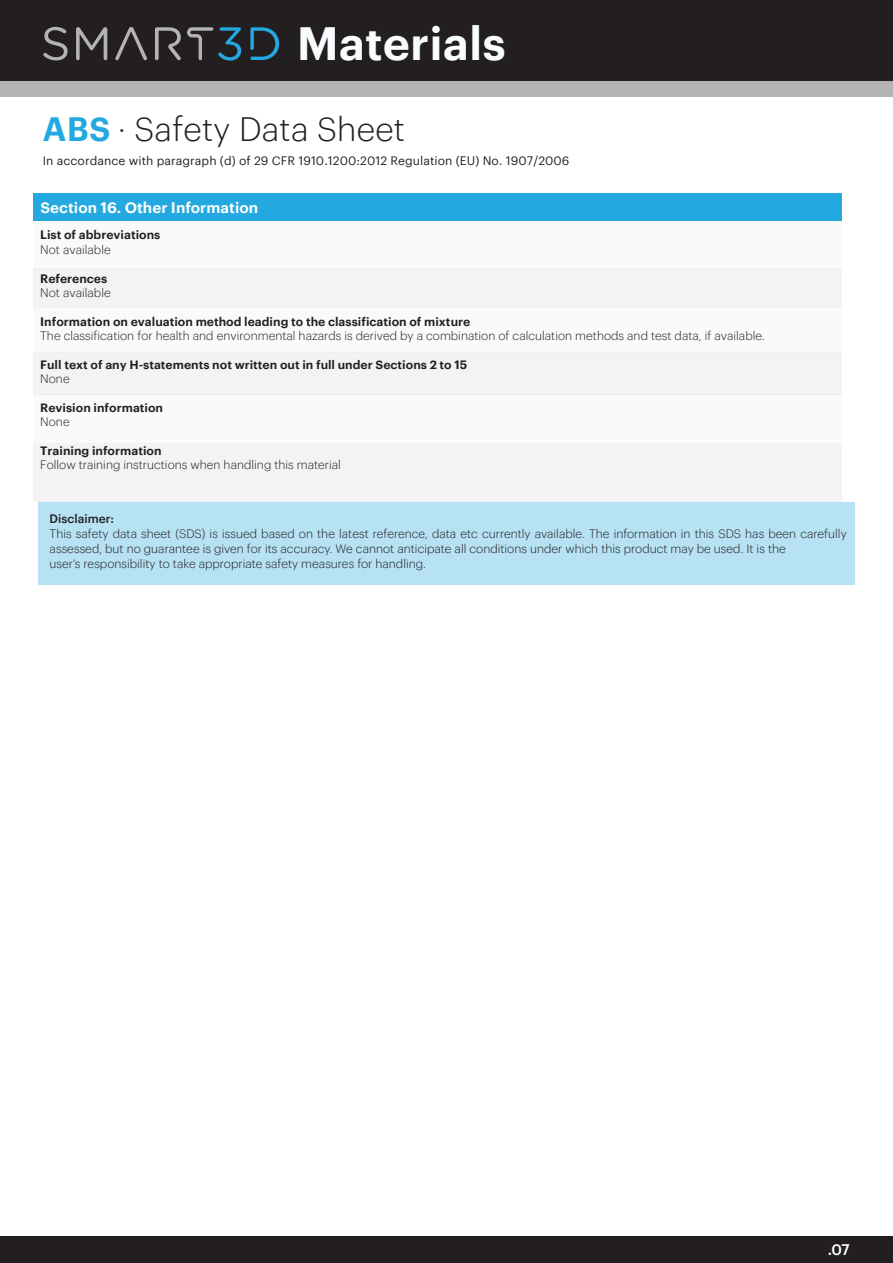
<style>
.page{position:relative;width:893px;height:1263px;background:#fff}
.page>*{position:absolute;margin:0;border:0;box-sizing:border-box;transform-origin:0 0}
.t1{font:600 45.6px "Graphik Web";color:#f9fcfe}
.t2{font:300 33px "Graphik Web";letter-spacing:.005em;color:#231f20}
.t3{font:600 15px "Graphik Web";color:#fff}
.t4{font:500 15px "Graphik Web";color:#fff}
.t5{font:300 12px/15px "Graphik Web";color:#231f20}
.t6{font:600 12px "Graphik Web";color:#231f20}
.t7{font:12px "Graphik Web";letter-spacing:.005em;color:#231f20}
.t8{font:500 12px "Graphik Web";color:#231f20}
.t9{font:600 11.85px "Graphik Web";color:#231f20}
.s1{font-weight:600;color:#23a9e0}
</style>
<div class="page">
<div style="left:39px;top:502px;width:816px;height:83px;background:#b6e2f4"></div>
<div style="left:0;top:1236px;width:893px;height:27px;background:#231f20"></div>
<div style="left:33px;top:268px;width:808px;height:40px;background:#f3f3f3"></div>
<div style="left:33px;top:443px;width:809px;height:59px;background:#f3f3f3"></div>
<div style="left:33px;top:194px;width:808px;height:27px;background:#23a9e0"></div>
<div style="left:33px;top:221px;width:808px;height:47px;background:#fafafa"></div>
<div style="left:33px;top:308px;width:808px;height:44px;background:#fafafa"></div>
<div style="left:33px;top:352px;width:809px;height:42px;background:#f3f3f3"></div>
<div style="left:33px;top:394px;width:809px;height:49px;background:#fafafa"></div>
<div style="left:0;top:0;width:893px;height:82px;background:#231f20"></div>
<div style="left:0;top:82px;width:893px;height:15px;background:#b3b3b3"></div>
<svg style="left:43px;top:27px;width:25px;height:33px"></svg>
<svg style="left:76px;top:27px;width:31px;height:33px"></svg>
<svg style="left:115px;top:27px;width:32px;height:33px"></svg>
<svg style="left:155px;top:27px;width:26px;height:33px"></svg>
<svg style="left:250px;top:27px;width:29px;height:33px"></svg>
<svg style="left:187px;top:27px;width:54px;height:34px"></svg>
<h1 class="t1" style="left:297px;top:9px;width:211px">Materials</h1>
<h2 class="t2" style="left:43px;top:105px;width:364px"><span class="s1">ABS</span> · Safety Data Sheet</h2>
<p class="t7" style="left:43px;top:152px;width:528px">In accordance with paragraph (d) of 29 CFR 1910.1200:2012 Regulation (EU) No. 1907/2006</p>
<p class="t3" style="left:41px;top:196px;width:219px">Section 16. Other Information</p>
<p class="t6" style="left:40px;top:226px;width:122px">List of abbreviations</p>
<p class="t5" style="left:40px;top:241px;width:72px">Not available</p>
<p class="t6" style="left:40px;top:269px;width:68px">References</p>
<p class="t5" style="left:40px;top:284px;width:72px">Not available</p>
<p class="t6" style="left:40px;top:312px;width:432px">Information on evaluation method leading to the classification of mixture</p>
<p class="t5" style="left:40px;top:327px;width:726px">The classification for health and environmental hazards is derived by a combination of calculation methods and test data, if available.</p>
<p class="t9" style="left:40px;top:355px;width:429px">Full text of any H-statements not written out in full under Sections 2 to 15</p>
<p class="t5" style="left:40px;top:370px;width:31px">None</p>
<p class="t9" style="left:40px;top:398px;width:124px">Revision information</p>
<p class="t5" style="left:40px;top:413px;width:31px">None</p>
<p class="t9" style="left:40px;top:441px;width:123px">Training information</p>
<p class="t5" style="left:40px;top:456px;width:302px">Follow training instructions when handling this material</p>
<p class="t8" style="left:50px;top:510px;width:66px">Disclaimer:</p>
<p class="t5" style="left:50px;top:525px;width:799px">This safety data sheet (SDS) is issued based on the latest reference, data etc currently available. The information in this SDS has been carefully assessed, but no guarantee is given for its accuracy. We cannot anticipate all conditions under which this product may be used. It is the<br>user’s responsibility to take appropriate safety measures for handling.</p>
<p class="t4" style="left:828px;top:1238px;width:23px">.07</p>
</div>
